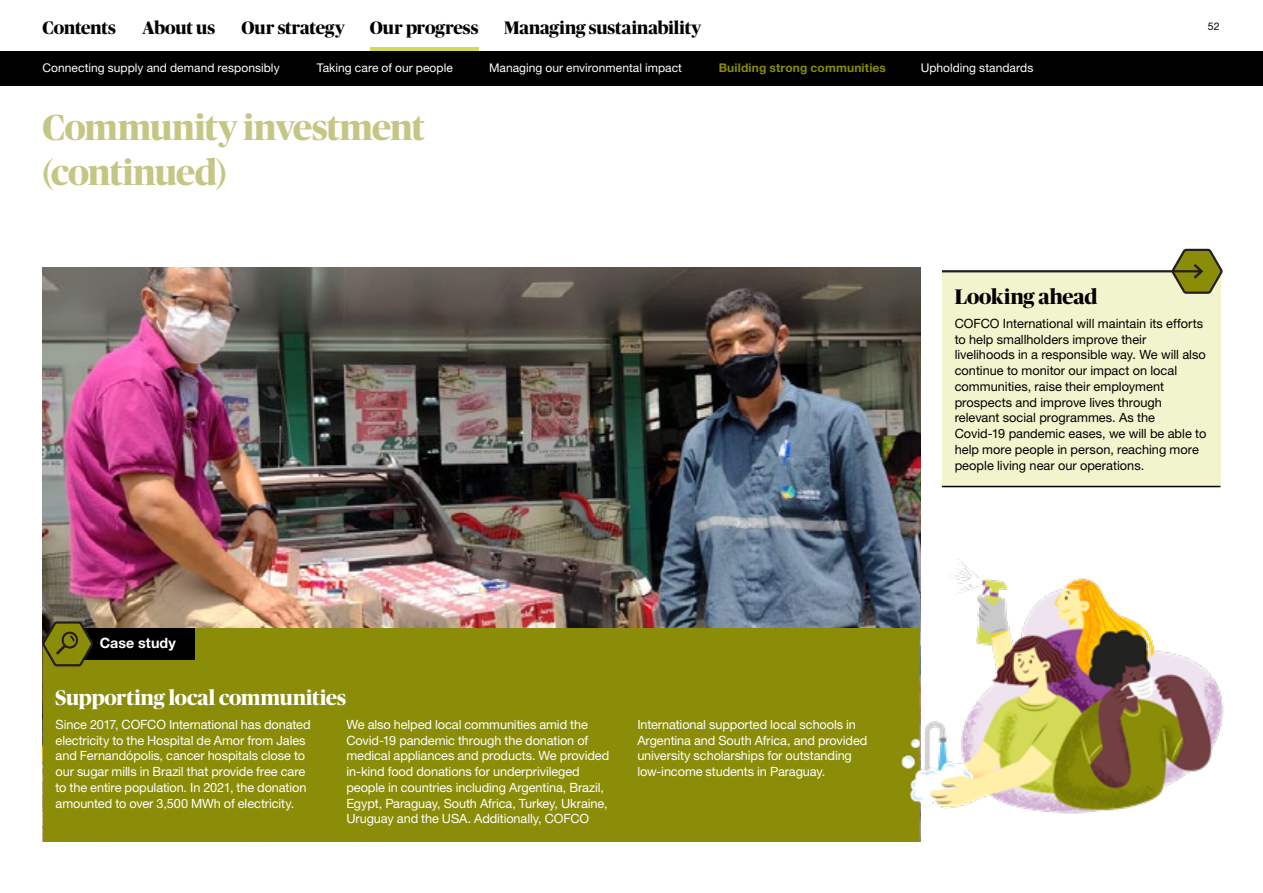
<style>
.page{position:relative;width:1263px;height:893px;background:#fff}
.page>*{position:absolute;margin:0;border:0;box-sizing:border-box;transform-origin:0 0}
.Page___H1_Continued{font:700 36px/45px "Publico Banner";letter-spacing:-.02em;color:#c5c684}
.Case_Study_-_Heads_s{font:700 21px "Publico Banner";color:#fff}
.Case_Study_-_Heads_s-2{font:700 21px "Publico Banner";letter-spacing:-.005em;color:#000}
.t1{font:700 18px "Publico Banner";color:#000}
.Case_study_Heading{font:700 14.25px "Helvetica Neue LT Std";letter-spacing:.01em;color:#fff}
.Case_study_Text___Wh{font:12.75px/15.8px "Helvetica Neue LT Std";letter-spacing:-.01em;color:#fff}
.Pullout_2___Body{font:12.75px/15.8px "Helvetica Neue LT Std";color:#000}
.Navigation_Tabs___Re{font:12px "Helvetica Neue LT Std";letter-spacing:.005em;color:#fff}
.Navigation_Tabs___Gr{font:700 12px "Helvetica Neue LT Std";letter-spacing:.015em;color:#8b8d09}
.t2{font:10.5px "Helvetica Neue LT Std";color:#000}
</style>
<div class="page">
<img style="left:43px;top:268px;width:878px;height:574px">
<div style="left:43px;top:628px;width:877px;height:214px;background:#8b8d09"></div>
<div style="left:67px;top:628px;width:128px;height:32px;background:#000"></div>
<svg style="left:42px;top:620px;width:53px;height:48px;background:#646311"></svg>
<div style="left:942px;top:270px;width:278px;height:216px;background:#f1f4cc"></div>
<hr style="left:942px;top:486px;width:278px;height:1px;background:#000">
<hr style="left:942px;top:270px;width:259px;height:2px;background:#231f20">
<svg style="left:1169px;top:248px;width:54px;height:47px"></svg>
<div style="left:0;top:51px;width:1263px;height:34px;background:#000"></div>
<img style="left:900px;top:550px;width:324px;height:284px">
<hr style="left:370px;top:48px;width:108px;height:3px;background:#d2da56">
<h3 class="t1" style="left:43px;top:14px;width:75px">Contents</h3>
<h3 class="t1" style="left:142px;top:14px;width:74px">About us</h3>
<h3 class="t1" style="left:242px;top:14px;width:105px">Our strategy</h3>
<h3 class="t1" style="left:370px;top:14px;width:110px">Our progress</h3>
<h3 class="t1" style="left:504px;top:14px;width:199px">Managing sustainability</h3>
<p class="t2" style="left:1208px;top:20px;width:13px">52</p>
<p class="Navigation_Tabs___Re" style="left:43px;top:61px;width:239px">Connecting supply and demand responsibly</p>
<p class="Navigation_Tabs___Re" style="left:317px;top:61px;width:137px">Taking care of our people</p>
<p class="Navigation_Tabs___Re" style="left:489px;top:61px;width:195px">Managing our environmental impact</p>
<p class="Navigation_Tabs___Gr" style="left:719px;top:61px;width:169px">Building strong communities</p>
<p class="Navigation_Tabs___Re" style="left:921px;top:61px;width:114px">Upholding standards</p>
<p class="Page___H1_Continued" style="left:43px;top:103px;width:384px">Community investment (continued)</p>
<p class="Case_study_Heading" style="left:100px;top:634px;width:78px">Case study</p>
<p class="Case_Study_-_Heads_s" style="left:56px;top:682px;width:292px">Supporting local communities</p>
<p class="Case_study_Text___Wh" style="left:56px;top:716px;width:256px">Since 2017, COFCO International has donated electricity to the Hospital de Amor from Jales and Fernandópolis, cancer hospitals close to our sugar mills in Brazil that provide free care to the entire population. In 2021, the donation amounted to over 3,500 MWh of electricity.</p>
<p class="Case_study_Text___Wh" style="left:346px;top:716px;width:264px">We also helped local communities amid the Covid-19 pandemic through the donation of medical appliances and products. We provided in-kind food donations for underprivileged people in countries including Argentina, Brazil, Egypt, Paraguay, South Africa, Turkey, Ukraine, Uruguay and the USA. Additionally, COFCO</p>
<p class="Case_study_Text___Wh" style="left:637px;top:716px;width:232px">International supported local schools in Argentina and South Africa, and provided university scholarships for outstanding low-income students in Paraguay.</p>
<p class="Case_Study_-_Heads_s-2" style="left:955px;top:281px;width:144px">Looking ahead</p>
<p class="Pullout_2___Body" style="left:955px;top:315px;width:253px">COFCO International will maintain its efforts to help smallholders improve their livelihoods in a responsible way. We will also continue to monitor our impact on local communities, raise their employment prospects and improve lives through relevant social programmes. As the Covid-19 pandemic eases, we will be able to help more people in person, reaching more people living near our operations.</p>
</div>
